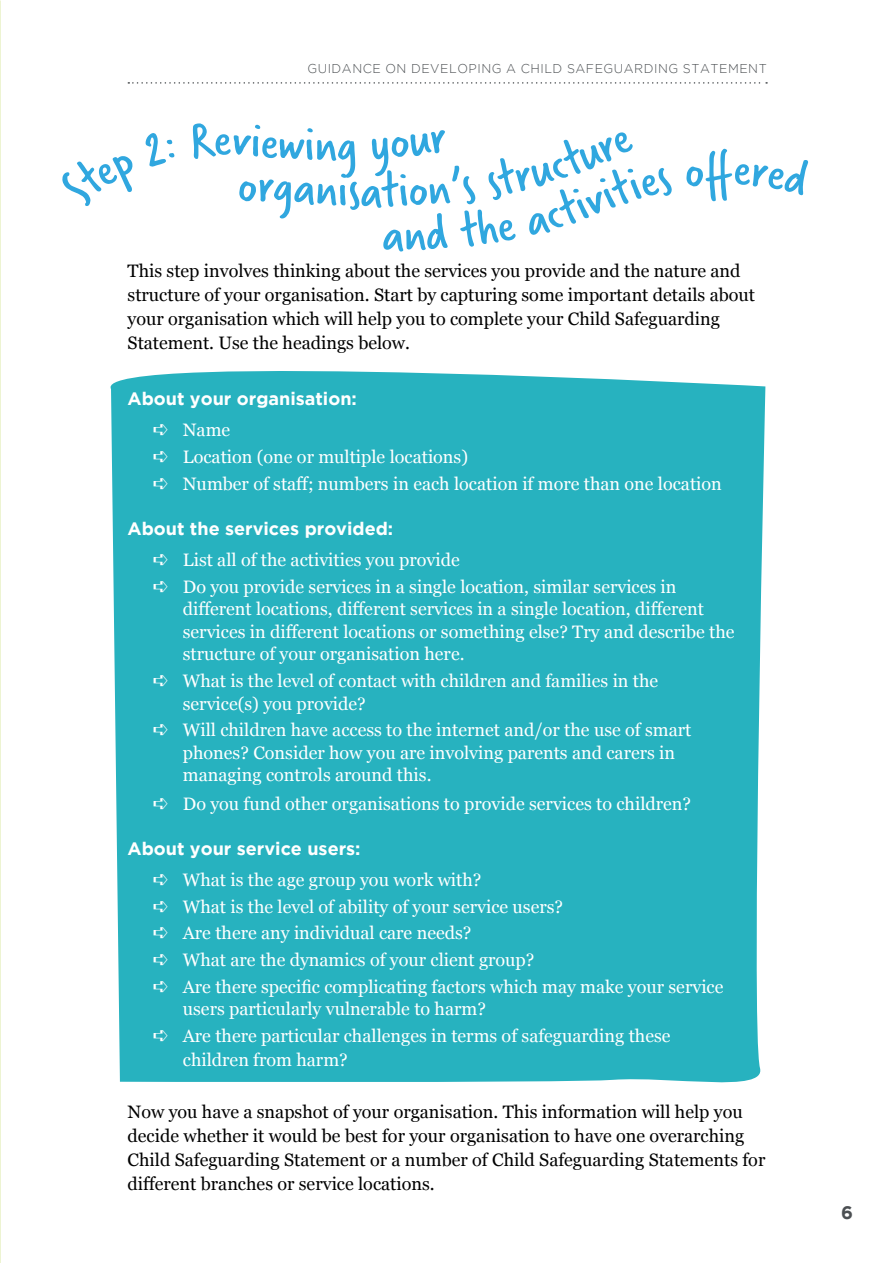
<style>
.page{position:relative;width:893px;height:1263px;background:#fff}
.page>*{position:absolute;margin:0;border:0;box-sizing:border-box;transform-origin:0 0}
.t1{font:52.5px "Verveine";color:#30a7df}
.t2{font:18px/26.7px "Georgia";color:#fff}
.t3{font:18px/24px "Georgia";color:#000}
.t4{font:700 18px "Gotham";color:#fff}
.t5{font:700 18px "Gotham";color:#4b4f52}
.t6{font:300 12.75px "Gotham";letter-spacing:.04em;color:#4b4f52}
</style>
<div class="page">
<svg style="left:128px;top:82px;width:639px;height:2px"></svg>
<div style="left:110px;top:371px;width:656px;height:712px;background:#27b2bf"></div>
<p class="t6" style="left:307px;top:62px;width:461px">GUIDANCE ON DEVELOPING A CHILD SAFEGUARDING STATEMENT</p>
<h1 class="t1" style="left:214px;top:103px;width:19px">e</h1>
<h1 class="t1" style="left:314px;top:108px;width:25px">n</h1>
<h1 class="t1" style="left:360px;top:154px;width:24px">a</h1>
<p class="t3" style="left:128px;top:258px;width:629px">This step involves thinking about the services you provide and the nature and structure of your organisation. Start by capturing some important details about your organisation which will help you to complete your Child Safeguarding Statement. Use the headings below.</p>
<p class="t4" style="left:128px;top:389px;width:231px">About your organisation:</p>
<p class="t2" style="left:153px;top:416px;width:570px">➪ Name<br>➪ Location (one or multiple locations)<br>➪ Number of staff; numbers in each location if more than one location</p>
<p class="t4" style="left:128px;top:518px;width:267px">About the services provided:</p>
<p class="t2" style="left:153px;top:546px;width:525px">➪ List all of the activities you provide<br>➪ Do you provide services in a single location, similar services in</p>
<p class="t2" style="left:183px;top:597px;width:553px;line-height:22.5px">different locations, different services in a single location, different services in different locations or something else? Try and describe the structure of your organisation here.</p>
<p class="t2" style="left:183px;top:669px;width:477px;line-height:22.5px;text-indent:-30px">➪ What is the level of contact with children and families in the service(s) you provide?</p>
<p class="t2" style="left:183px;top:718px;width:510px;line-height:22.5px;text-indent:-30px">➪ Will children have access to the internet and/or the use of smart phones? Consider how you are involving parents and carers in managing controls around this.</p>
<p class="t2" style="left:153px;top:789px;width:540px">➪ Do you fund other organisations to provide services to children?</p>
<p class="t4" style="left:128px;top:838px;width:235px">About your service users:</p>
<p class="t2" style="left:153px;top:866px;width:572px">➪ What is the age group you work with?<br>➪ What is the level of ability of your service users?<br>➪ Are there any individual care needs?<br>➪ What are the dynamics of your client group?<br>➪ Are there specific complicating factors which may make your service</p>
<p class="t2" style="left:153px;top:995px;width:519px;text-indent:30px">users particularly vulnerable to harm?<br>➪ Are there particular challenges in terms of safeguarding these</p>
<p class="t2" style="left:183px;top:1046px;width:166px">children from harm?</p>
<p class="t3" style="left:128px;top:1099px;width:639px">Now you have a snapshot of your organisation. This information will help you decide whether it would be best for your organisation to have one overarching Child Safeguarding Statement or a number of Child Safeguarding Statements for different branches or service locations.</p>
<p class="t5" style="left:841px;top:1202px;width:13px">6</p>
</div>
